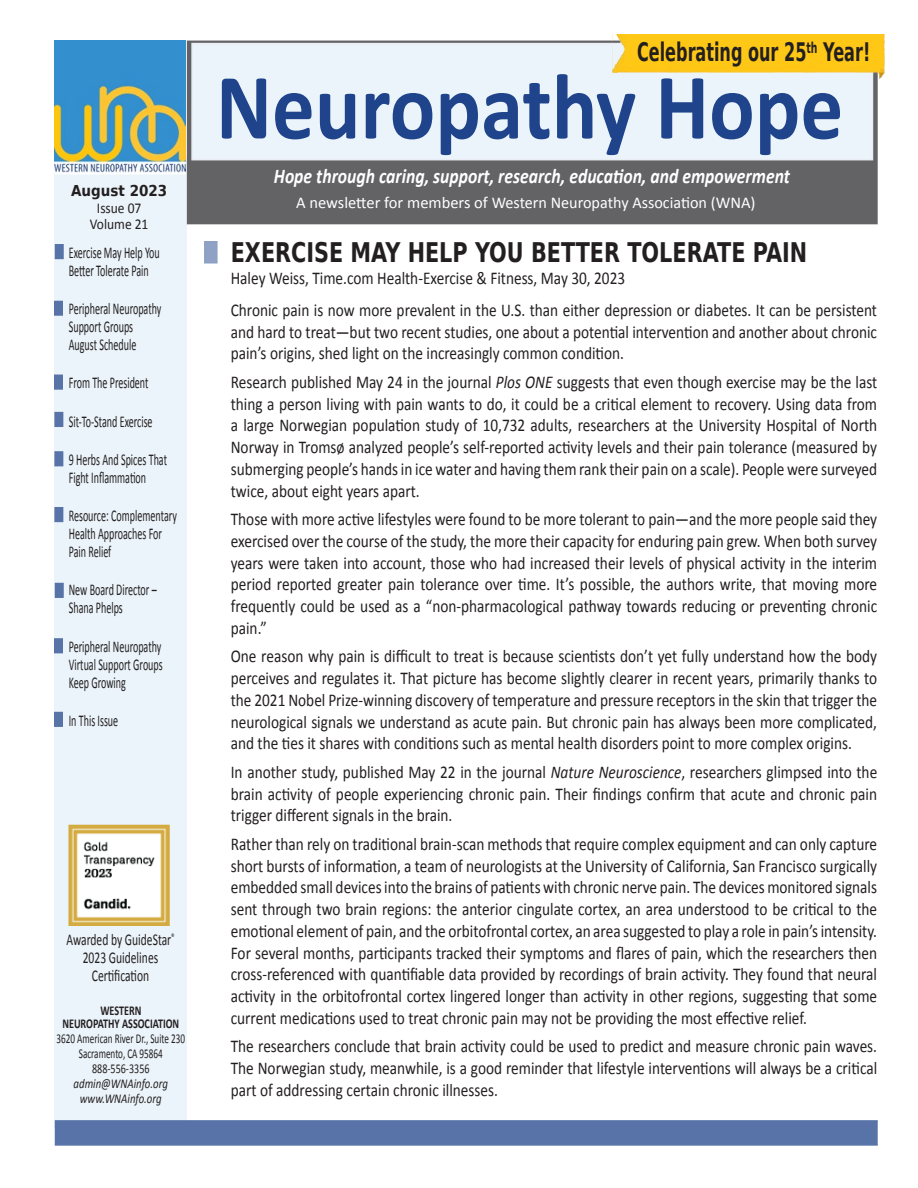
<style>
.page{position:relative;width:918px;height:1188px;background:#fff}
.page>*{position:absolute;margin:0;border:0;box-sizing:border-box;transform-origin:0 0}
.Masthead{font:700 94.5px "Calibri";color:#1f448b;scale:.9 1}
.t1{font:700 27px "DejaVu Sans";color:#231f20;scale:.77 1}
.t2{font:700 25.5px "DejaVu Sans";color:#231f20;scale:.63 1}
.t3{font:italic 700 21px "Calibri";color:#fff;scale:.84 1}
.t4{font:18px/21.8px "Calibri";color:#231f20;text-align:justify;scale:.85 1}
.t5{font:16.5px/18px "Calibri";color:#231f20;scale:.61 1}
.Company_Address{font:16.5px "Calibri";color:#fff}
.t6{font:16.5px/18px "Calibri";color:#231f20;text-align:center;scale:.7 1}
.Company_Address-2{font:15px "Calibri";color:#231f20;scale:.9 1}
.Company_Address-3{font:700 15px "DejaVu Sans";color:#231f20;scale:.9 1}
.t7{font:13.5px/15px "Calibri";color:#231f20;text-align:center;scale:.68 1}
.Company_Address-4{font:italic 13.5px "Calibri";color:#231f20;scale:.8 1}
.t8{font:700 13.5px "Calibri";color:#231f20;scale:.75 1}
.s1{font-style:italic}
</style>
<div class="page">
<div style="left:54px;top:157px;width:132px;height:971px;background:#ebf4fa"></div>
<div style="left:187px;top:41px;width:691px;height:183px;background:#636366;border:2px solid #636366"></div>
<svg style="left:55px;top:42px;width:131px;height:132px"></svg>
<div style="left:191px;top:43px;width:682px;height:117px;background:#ebf4fa"></div>
<div style="left:55px;top:244px;width:9px;height:15px;background:#5773a8;border:2px solid #5773a8"></div>
<div style="left:55px;top:1120px;width:823px;height:26px;background:#5773a8;border:2px solid #5773a8"></div>
<div style="left:54px;top:638px;width:9px;height:15px;background:#5773a8"></div>
<div style="left:54px;top:301px;width:9px;height:15px;background:#5773a8"></div>
<img style="left:54px;top:41px;width:131px;height:131px">
<div style="left:54px;top:451px;width:9px;height:15px;background:#5773a8;border:2px solid #5773a8"></div>
<div style="left:54px;top:712px;width:9px;height:15px;background:#5773a8"></div>
<img style="left:612px;top:35px;width:274px;height:45px">
<div style="left:204px;top:241px;width:14px;height:23px;background:#8fa2c5;border:2px solid #8da0c4"></div>
<div style="left:54px;top:375px;width:9px;height:15px;background:#5773a8"></div>
<img style="left:69px;top:825px;width:101px;height:101px">
<div style="left:55px;top:583px;width:9px;height:15px;background:#5773a8;border:2px solid #5773a8"></div>
<div style="left:54px;top:507px;width:9px;height:15px;background:#5773a8;border:2px solid #5773a8"></div>
<div style="left:54px;top:412px;width:9px;height:15px;background:#5773a8;border:2px solid #5773a8"></div>
<p class="Company_Address-3" style="left:71px;top:178px;width:108px">August 2023</p>
<p class="Company_Address-2" style="left:97px;top:198px;width:51px">Issue 07</p>
<p class="Company_Address-2" style="left:90px;top:215px;width:67px">Volume 21</p>
<p class="t5" style="left:69px;top:243px;width:151px">Exercise May Help You<br>Better Tolerate Pain</p>
<p class="t5" style="left:69px;top:299px;width:153px">Peripheral Neuropathy<br>Support Groups<br>August Schedule</p>
<p class="t5" style="left:69px;top:373px;width:132px">From The President</p>
<p class="t5" style="left:69px;top:411px;width:139px">Sit-To-Stand Exercise</p>
<p class="t5" style="left:69px;top:450px;width:163px">9 Herbs And Spices That<br>Fight Inflammation</p>
<p class="t5" style="left:69px;top:506px;width:179px">Resource: Complementary<br>Health Approaches For<br>Pain Relief</p>
<p class="t5" style="left:69px;top:580px;width:146px">New Board Director –<br>Shana Phelps</p>
<p class="t5" style="left:69px;top:636px;width:156px;text-align:justify">Peripheral Neuropathy Virtual Support Groups Keep Growing</p>
<p class="t5" style="left:69px;top:711px;width:83px">In This Issue</p>
<p class="t6" style="left:66px;top:930px;width:156px">Awarded by GuideStar<sup>®</sup></p>
<p class="t6" style="left:83px;top:948px;width:109px">2023 Guidelines<br>Certification</p>
<p class="t8" style="left:100px;top:1002px;width:56px">WESTERN</p>
<p class="t8" style="left:62px;top:1016px;width:157px">NEUROPATHY ASSOCIATION</p>
<p class="t7" style="left:57px;top:1031px;width:191px">3620 American River Dr., Suite 230</p>
<p class="t7" style="left:79px;top:1046px;width:125px">Sacramento, CA 95864<br>888-556-3356</p>
<p class="Company_Address-4" style="left:74px;top:1076px;width:119px">admin@WNAinfo.org</p>
<p class="Company_Address-4" style="left:80px;top:1091px;width:104px">www.WNAinfo.org</p>
<p class="t2" style="left:637px;top:31px;width:372px">Celebrating our 25<sup>th</sup> Year!</p>
<p class="Masthead" style="left:216px;top:48px;width:699px">Neuropathy Hope</p>
<p class="t3" style="left:274px;top:163px;width:616px">Hope through caring, support, research, education, and empowerment</p>
<p class="Company_Address" style="left:296px;top:192px;width:461px">A newsletter for members of Western Neuropathy Association (WNA)</p>
<p class="t1" style="left:231px;top:230px;width:750px">EXERCISE MAY HELP YOU BETTER TOLERATE PAIN</p>
<p class="t4" style="left:231px;top:266px;width:466px">Haley Weiss, Time.com Health-Exercise &amp; Fitness, May 30, 2023</p>
<p class="t4" style="left:231px;top:298px;width:762px">Chronic pain is now more prevalent in the U.S. than either depression or diabetes. It can be persistent and hard to treat—but two recent studies, one about a potential intervention and another about chronic pain’s origins, shed light on the increasingly common condition.</p>
<p class="t4" style="left:231px;top:370px;width:762px">Research published May 24 in the journal <span class="s1">Plos ONE</span> suggests that even though exercise may be the last thing a person living with pain wants to do, it could be a critical element to recovery. Using data from a large Norwegian population study of 10,732 adults, researchers at the University Hospital of North Norway in Tromsø analyzed people’s self-reported activity levels and their pain tolerance (measured by submerging people’s hands in ice water and having them rank their pain on a scale). People were surveyed twice, about eight years apart.</p>
<p class="t4" style="left:231px;top:507px;width:762px">Those with more active lifestyles were found to be more tolerant to pain—and the more people said they exercised over the course of the study, the more their capacity for enduring pain grew. When both survey years were taken into account, those who had increased their levels of physical activity in the interim period reported greater pain tolerance over time. It’s possible, the authors write, that moving more frequently could be used as a “non-pharmacological pathway towards reducing or preventing chronic pain.”</p>
<p class="t4" style="left:231px;top:645px;width:762px">One reason why pain is difficult to treat is because scientists don’t yet fully understand how the body perceives and regulates it. That picture has become slightly clearer in recent years, primarily thanks to the 2021 Nobel Prize-winning discovery of temperature and pressure receptors in the skin that trigger the neurological signals we understand as acute pain. But chronic pain has always been more complicated, and the ties it shares with conditions such as mental health disorders point to more complex origins.</p>
<p class="t4" style="left:231px;top:760px;width:762px">In another study, published May 22 in the journal <span class="s1">Nature Neuroscience</span>, researchers glimpsed into the brain activity of people experiencing chronic pain. Their findings confirm that acute and chronic pain trigger different signals in the brain.</p>
<p class="t4" style="left:231px;top:832px;width:762px">Rather than rely on traditional brain-scan methods that require complex equipment and can only capture short bursts of information, a team of neurologists at the University of California, San Francisco surgically embedded small devices into the brains of patients with chronic nerve pain. The devices monitored signals sent through two brain regions: the anterior cingulate cortex, an area understood to be critical to the emotional element of pain, and the orbitofrontal cortex, an area suggested to play a role in pain’s intensity.<br>For several months, participants tracked their symptoms and flares of pain, which the researchers then cross-referenced with quantifiable data provided by recordings of brain activity. They found that neural activity in the orbitofrontal cortex lingered longer than activity in other regions, suggesting that some current medications used to treat chronic pain may not be providing the most effective relief.</p>
<p class="t4" style="left:231px;top:1035px;width:762px">The researchers conclude that brain activity could be used to predict and measure chronic pain waves.<br>The Norwegian study, meanwhile, is a good reminder that lifestyle interventions will always be a critical part of addressing certain chronic illnesses.</p>
</div>
